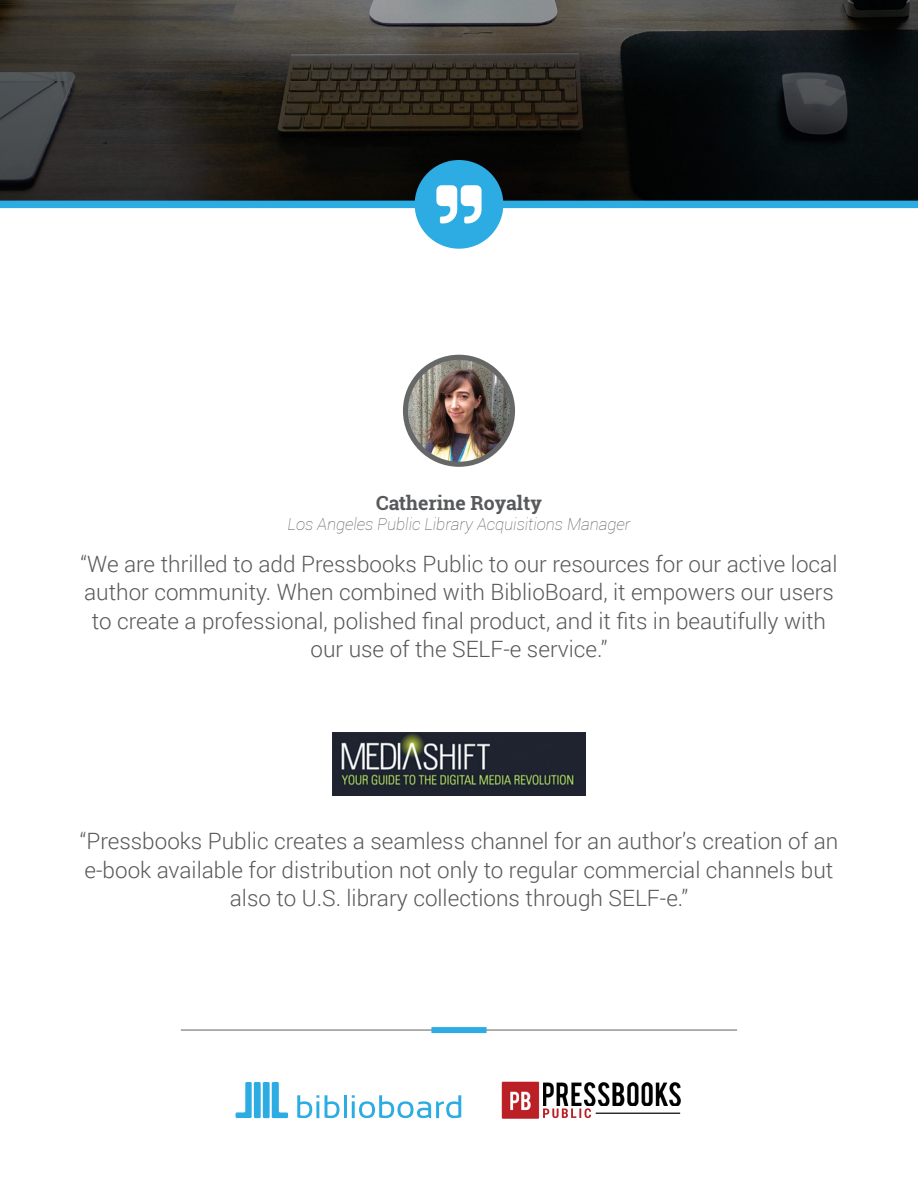
<style>
.page{position:relative;width:918px;height:1188px;background:#fff}
.page>*{position:absolute;margin:0;border:0;box-sizing:border-box;transform-origin:0 0}
.t1{font:300 22.5px/28.5px "Roboto";color:#58595b;text-align:center}
.t2{font:700 19.5px "Roboto Slab";color:#58595b}
.t3{font:italic 100 16.5px "Roboto";color:#58595b}
</style>
<div class="page">
<svg style="left:0;top:0;width:918px;height:201px;background:#282825"></svg>
<div style="left:0;top:201px;width:918px;height:7px;background:#2cace2"></div>
<div style="left:415px;top:160px;width:88px;height:89px;background:#2cace2;border-radius:50%"></div>
<svg style="left:436px;top:185px;width:46px;height:38px"></svg>
<div style="left:403px;top:355px;width:112px;height:112px;background:#666767;border-radius:50%"></div>
<img style="left:408px;top:360px;width:102px;height:102px;border-radius:51px">
<img style="left:332px;top:732px;width:254px;height:63px">
<svg style="left:297px;top:1095px;width:22px;height:23px"></svg>
<hr style="left:316px;top:1101px;width:3px;height:17px;background:#2cace2">
<svg style="left:325px;top:1095px;width:14px;height:23px"></svg>
<hr style="left:344px;top:1095px;width:3px;height:23px;background:#2cace2">
<svg style="left:352px;top:1095px;width:109px;height:23px"></svg>
<svg style="left:236px;top:1082px;width:52px;height:36px"></svg>
<img style="left:543px;top:1082px;width:138px;height:24px">
<svg style="left:543px;top:1108px;width:48px;height:10px"></svg>
<hr style="left:596px;top:1113px;width:84px;height:1px;background:#000">
<img style="left:502px;top:1081px;width:38px;height:38px">
<hr style="left:181px;top:1029px;width:556px;height:2px;background:#979494">
<div style="left:431px;top:1027px;width:56px;height:6px;background:#2cace2"></div>
<p class="t2" style="left:376px;top:489px;width:167px">Catherine Royalty</p>
<p class="t3" style="left:288px;top:512px;width:344px">Los Angeles Public Library Acquisitions Manager</p>
<p class="t1" style="left:81px;top:549px;width:758px">“We are thrilled to add Pressbooks Public to our resources for our active local author community. When combined with BiblioBoard, it empowers our users to create a professional, polished final product, and it fits in beautifully with our use of the SELF-e service.”</p>
<p class="t1" style="left:80px;top:826px;width:760px">“Pressbooks Public creates a seamless channel for an author’s creation of an e-book available for distribution not only to regular commercial channels but also to U.S. library collections through SELF-e.”</p>
</div>
